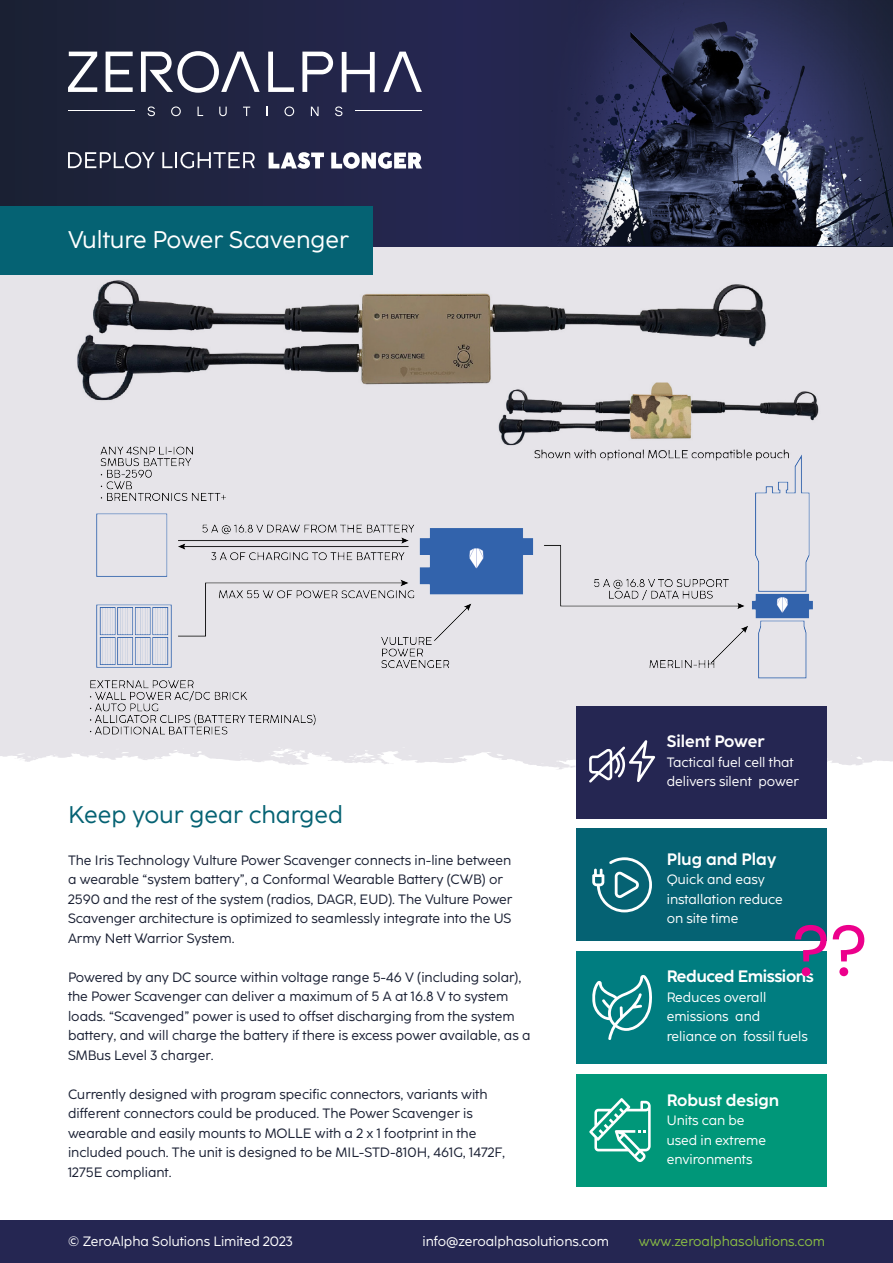
<style>
.page{position:relative;width:893px;height:1263px;background:#fff}
.page>*{position:absolute;margin:0;border:0;box-sizing:border-box;transform-origin:0 0}
.t1{font:72px "Poppins";color:#ec008c}
.t2{font:24px "Coco Sharp";color:#fff}
.t3{font:24px "Coco Sharp";color:#056273}
.t4{font:700 16.5px "Coco Sharp";color:#fff}
.t5{font:700 16.5px "Coco Sharp";letter-spacing:-.02em;color:#fff}
.t6{font:13.5px/19.5px "Coco Sharp";color:#1a2033}
.t7{font:13.5px/19.5px "Coco Sharp";color:#fff}
.t8{font:13.5px "Coco Sharp";color:#89bc44}
</style>
<div class="page">
<div style="left:0;top:206px;width:893px;height:569px;background:#e6e4e9"></div>
<svg style="left:0;top:0;width:893px;height:247px;background:#212445"></svg>
<img style="left:543px;top:0;width:350px;height:246px">
<div style="left:0;top:206px;width:372px;height:68px;background:#056273"></div>
<div style="left:0;top:1220px;width:893px;height:43px;background:#252652"></div>
<svg style="left:68px;top:52px;width:29px;height:40px"></svg>
<svg style="left:106px;top:52px;width:27px;height:40px"></svg>
<svg style="left:383px;top:52px;width:39px;height:40px"></svg>
<svg style="left:268px;top:52px;width:26px;height:40px"></svg>
<svg style="left:302px;top:52px;width:31px;height:40px"></svg>
<svg style="left:342px;top:52px;width:33px;height:40px"></svg>
<svg style="left:141px;top:51px;width:119px;height:42px"></svg>
<svg style="left:148px;top:106px;width:7px;height:10px"></svg>
<svg style="left:171px;top:106px;width:10px;height:10px"></svg>
<svg style="left:198px;top:107px;width:5px;height:9px"></svg>
<svg style="left:219px;top:107px;width:8px;height:9px"></svg>
<svg style="left:243px;top:107px;width:7px;height:9px"></svg>
<svg style="left:284px;top:106px;width:10px;height:10px"></svg>
<svg style="left:311px;top:107px;width:8px;height:9px"></svg>
<svg style="left:335px;top:106px;width:7px;height:10px"></svg>
<hr style="left:68px;top:110px;width:67px;height:1px;background:#fff">
<hr style="left:355px;top:110px;width:67px;height:1px;background:#fff">
<svg style="left:68px;top:152px;width:87px;height:16px"></svg>
<svg style="left:162px;top:152px;width:93px;height:16px"></svg>
<svg style="left:269px;top:152px;width:55px;height:17px"></svg>
<svg style="left:331px;top:152px;width:91px;height:17px"></svg>
<img style="left:68px;top:266px;width:751px;height:180px">
<img style="left:90px;top:446px;width:722px;height:289px">
<div style="left:576px;top:828px;width:250px;height:113px;background:#056273"></div>
<div style="left:576px;top:706px;width:250px;height:113px;background:#252652"></div>
<div style="left:576px;top:951px;width:250px;height:113px;background:#007d80"></div>
<div style="left:576px;top:1074px;width:250px;height:112px;background:#009779"></div>
<svg style="left:0;top:740px;width:893px;height:42px"></svg>
<svg style="left:592px;top:857px;width:60px;height:55px"></svg>
<svg style="left:592px;top:975px;width:60px;height:65px"></svg>
<svg style="left:589px;top:1098px;width:62px;height:64px"></svg>
<h2 class="t2" style="left:68px;top:226px;width:282px">Vulture Power Scavenger</h2>
<h2 class="t3" style="left:68px;top:801px;width:277px">Keep your gear charged</h2>
<p class="t6" style="left:68px;top:850px;width:446px">The Iris Technology Vulture Power Scavenger connects in-line between a wearable “system battery”, a Conformal Wearable Battery (CWB) or 2590 and the rest of the system (radios, DAGR, EUD). The Vulture Power Scavenger architecture is optimized to seamlessly integrate into the US Army Nett Warrior System.</p>
<p class="t6" style="left:68px;top:967px;width:464px">Powered by any DC source within voltage range 5-46 V (including solar), the Power Scavenger can deliver a maximum of 5 A at 16.8 V to system loads. “Scavenged” power is used to offset discharging from the system battery, and will charge the battery if there is excess power available, as a SMBus Level 3 charger.</p>
<p class="t6" style="left:68px;top:1084px;width:439px">Currently designed with program specific connectors, variants with different connectors could be produced. The Power Scavenger is wearable and easily mounts to MOLLE with a 2 x 1 footprint in the included pouch. The unit is designed to be MIL-STD-810H, 461G, 1472F, 1275E compliant.</p>
<p class="t4" style="left:667px;top:732px;width:99px">Silent Power</p>
<p class="t7" style="left:667px;top:752px;width:134px">Tactical fuel cell that delivers silent power</p>
<p class="t4" style="left:667px;top:849px;width:111px">Plug and Play</p>
<p class="t7" style="left:667px;top:870px;width:118px">Quick and easy installation reduce on site time</p>
<h1 class="t1" style="left:792px;top:909px;width:77px">??</h1>
<p class="t5" style="left:667px;top:967px;width:149px">Reduced Emissions</p>
<p class="t7" style="left:667px;top:987px;width:142px">Reduces overall emissions and reliance on fossil fuels</p>
<p class="t4" style="left:667px;top:1090px;width:114px">Robust design</p>
<p class="t7" style="left:667px;top:1111px;width:101px">Units can be used in extreme environments</p>
<p class="t7" style="left:68px;top:1231px;width:226px">© ZeroAlpha Solutions Limited 2023</p>
<p class="t7" style="left:422px;top:1231px;width:188px">info@zeroalphasolutions.com</p>
<p class="t8" style="left:639px;top:1233px;width:188px">www.zeroalphasolutions.com</p>
</div>
